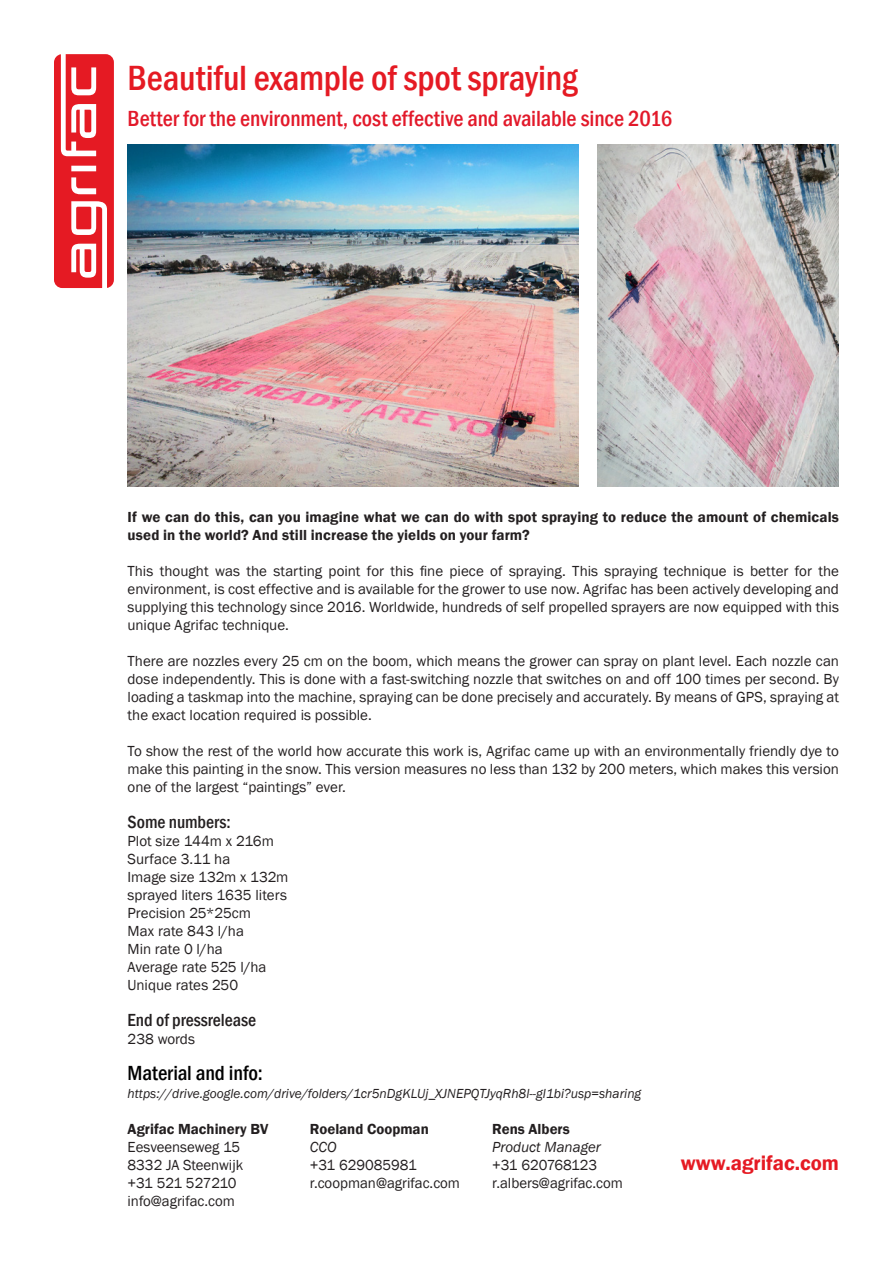
<style>
.page{position:relative;width:893px;height:1263px;background:#fff}
.page>*{position:absolute;margin:0;border:0;box-sizing:border-box;transform-origin:0 0}
.t1{font:500 condensed 36px "Franklin Gothic";letter-spacing:-.005em;color:#e51a23}
.t2{font:500 condensed 22.5px "Franklin Gothic";letter-spacing:-.005em;color:#e2192a}
.t3{font:500 condensed 21px "Franklin Gothic";letter-spacing:-.005em;color:#000001}
.t4{font:600 21px "Franklin Gothic";color:#e51a23}
.t5{font:500 condensed 18px "Franklin Gothic";color:#231f20}
.t6{font:15px/18px "Franklin Gothic";color:#231f20;text-align:justify}
.t7{font:600 15px/18px "Franklin Gothic";letter-spacing:.005em;color:#231f20}
.t8{font:italic 15px "Franklin Gothic";color:#231f20}
.t9{font:15px "Franklin Gothic";letter-spacing:-.035em;color:#231f20}
.t10{font:italic 13.5px "Franklin Gothic";color:#231f20}
</style>
<div class="page">
<svg style="left:54px;top:54px;width:60px;height:234px"></svg>
<img style="left:597px;top:144px;width:242px;height:342px">
<img style="left:128px;top:144px;width:450px;height:342px">
<p class="t1" style="left:128px;top:54px;width:452px">Beautiful example of spot spraying</p>
<p class="t2" style="left:128px;top:104px;width:546px">Better for the environment, cost effective and available since 2016</p>
<p class="t7" style="left:128px;top:508px;width:713px">If we can do this, can you imagine what we can do with spot spraying to reduce the amount of chemicals used in the world? And still increase the yields on your farm?</p>
<p class="t6" style="left:128px;top:562px;width:713px">This thought was the starting point for this fine piece of spraying. This spraying technique is better for the environment, is cost effective and is available for the grower to use now. Agrifac has been actively developing and supplying this technology since 2016. Worldwide, hundreds of self propelled sprayers are now equipped with this unique Agrifac technique.</p>
<p class="t6" style="left:128px;top:652px;width:713px">There are nozzles every 25 cm on the boom, which means the grower can spray on plant level. Each nozzle can dose independently. This is done with a fast-switching nozzle that switches on and off 100 times per second. By loading a taskmap into the machine, spraying can be done precisely and accurately. By means of GPS, spraying at the exact location required is possible.</p>
<p class="t6" style="left:128px;top:742px;width:713px">To show the rest of the world how accurate this work is, Agrifac came up with an environmentally friendly dye to make this painting in the snow. This version measures no less than 132 by 200 meters, which makes this version one of the largest “paintings” ever.</p>
<p class="t5" style="left:128px;top:810px;width:105px">Some numbers:</p>
<p class="t6" style="left:128px;top:832px;width:148px">Plot size 144m x 216m</p>
<p class="t6" style="left:128px;top:850px;width:104px">Surface 3.11 ha</p>
<p class="t6" style="left:128px;top:868px;width:162px">Image size 132m x 132m</p>
<p class="t6" style="left:128px;top:886px;width:161px">sprayed liters 1635 liters</p>
<p class="t6" style="left:128px;top:904px;width:125px">Precision 25*25cm</p>
<p class="t6" style="left:128px;top:922px;width:118px">Max rate 843 l/ha</p>
<p class="t6" style="left:128px;top:940px;width:97px">Min rate 0 l/ha</p>
<p class="t6" style="left:128px;top:958px;width:140px">Average rate 525 l/ha</p>
<p class="t6" style="left:128px;top:976px;width:112px">Unique rates 250</p>
<p class="t5" style="left:128px;top:1008px;width:130px">End of pressrelease</p>
<p class="t6" style="left:128px;top:1030px;width:69px">238 words</p>
<p class="t3" style="left:128px;top:1059px;width:137px">Material and info:</p>
<p class="t10" style="left:128px;top:1085px;width:515px">https://drive.google.com/drive/folders/1cr5nDgKLUj_XJNEPQTJyqRh8l--gl1bi?usp=sharing</p>
<p class="t7" style="left:128px;top:1120px;width:142px">Agrifac Machinery BV</p>
<p class="t6" style="left:128px;top:1138px;width:114px">Eesveenseweg 15</p>
<p class="t6" style="left:128px;top:1156px;width:117px">8332 JA Steenwijk</p>
<p class="t9" style="left:128px;top:1174px;width:110px">+31 521 527210</p>
<p class="t6" style="left:128px;top:1192px;width:109px">info@agrifac.com</p>
<p class="t7" style="left:310px;top:1120px;width:120px">Roeland Coopman</p>
<p class="t8" style="left:310px;top:1138px;width:28px">CCO</p>
<p class="t6" style="left:310px;top:1156px;width:108px">+31 629085981</p>
<p class="t6" style="left:310px;top:1174px;width:152px">r.coopman@agrifac.com</p>
<p class="t7" style="left:492px;top:1120px;width:79px">Rens Albers</p>
<p class="t8" style="left:492px;top:1138px;width:110px">Product Manager</p>
<p class="t6" style="left:492px;top:1156px;width:107px">+31 620768123</p>
<p class="t6" style="left:492px;top:1174px;width:132px">r.albers@agrifac.com</p>
<p class="t4" style="left:681px;top:1150px;width:160px">www.agrifac.com</p>
</div>
